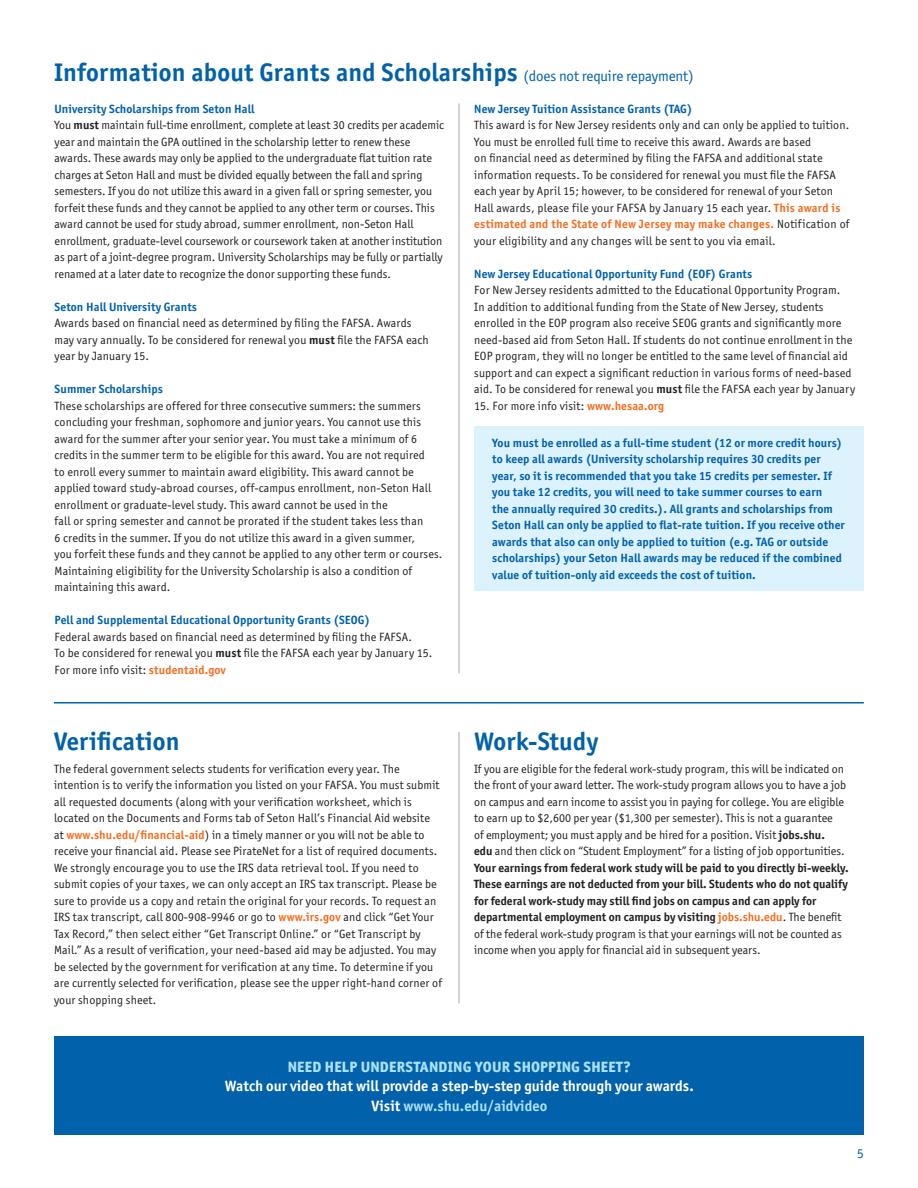
<style>
.page{position:relative;width:918px;height:1188px;background:#fff}
.page>*{position:absolute;margin:0;border:0;box-sizing:border-box;transform-origin:0 0}
.t1{font:700 25.5px "Officina Sans ITC Std";letter-spacing:.01em;color:#0161aa}
.t2{font:700 15px/19.5px "Officina Sans ITC Std";color:#fff;text-align:center}
.t3{font:800 15px "Officina Sans ITC Std";letter-spacing:.01em;color:#aae0f9}
.t4{font:13.5px "Officina Sans ITC Std";color:#0161aa}
.t5{font:12px/16.5px "Officina Sans ITC Std";letter-spacing:.01em;color:#231f20}
.t6{font:700 12px/16.5px "Officina Sans ITC Std";letter-spacing:.01em;color:#0161aa}
.s1{font-weight:400;font-size:15px}
.s2{font-weight:700;color:#0161aa}
.s3{font-weight:700}
.s4{font-weight:700;color:#f36e21}
.s5{color:#aae0f9}
</style>
<div class="page">
<hr style="left:54px;top:702px;width:810px;height:2px;background:#0161aa">
<div style="left:55px;top:1036px;width:809px;height:100px;background:#0161aa"></div>
<hr style="left:459px;top:104px;width:1px;height:570px;background:#a8a9ad">
<hr style="left:459px;top:732px;width:1px;height:272px;background:#a8a9ad">
<div style="left:474px;top:426px;width:390px;height:165px;background:#dcf2fc"></div>
<h1 class="t1" style="left:54px;top:57px;width:641px">Information about Grants and Scholarships <span class="s1">(does not require repayment)</span></h1>
<p class="t5" style="left:55px;top:100px;width:391px"><span class="s2">University Scholarships from Seton Hall<br></span>You <span class="s3">must</span> maintain full-time enrollment, complete at least 30 credits per academic year and maintain the GPA outlined in the scholarship letter to renew these awards. These awards may only be applied to the undergraduate flat tuition rate charges at Seton Hall and must be divided equally between the fall and spring semesters. If you do not utilize this award in a given fall or spring semester, you forfeit these funds and they cannot be applied to any other term or courses. This award cannot be used for study abroad, summer enrollment, non-Seton Hall enrollment, graduate-level coursework or coursework taken at another institution as part of a joint-degree program. University Scholarships may be fully or partially renamed at a later date to recognize the donor supporting these funds.</p>
<p class="t6" style="left:55px;top:298px;width:144px">Seton Hall University Grants</p>
<p class="t5" style="left:55px;top:315px;width:376px">Awards based on financial need as determined by filing the FAFSA. Awards may vary annually. To be considered for renewal you <span class="s3">must</span> file the FAFSA each year by January 15.</p>
<p class="t6" style="left:55px;top:381px;width:110px">Summer Scholarships</p>
<p class="t5" style="left:55px;top:397px;width:389px">These scholarships are offered for three consecutive summers: the summers concluding your freshman, sophomore and junior years. You cannot use this award for the summer after your senior year. You must take a minimum of 6 credits in the summer term to be eligible for this award. You are not required<br>to enroll every summer to maintain award eligibility. This award cannot be applied toward study-abroad courses, off-campus enrollment, non-Seton Hall enrollment or graduate-level study. This award cannot be used in the<br>fall or spring semester and cannot be prorated if the student takes less than<br>6 credits in the summer. If you do not utilize this award in a given summer,<br>you forfeit these funds and they cannot be applied to any other term or courses.<br>Maintaining eligibility for the University Scholarship is also a condition of maintaining this award.</p>
<p class="t6" style="left:55px;top:612px;width:317px">Pell and Supplemental Educational Opportunity Grants (SEOG)</p>
<p class="t5" style="left:55px;top:628px;width:379px">Federal awards based on financial need as determined by filing the FAFSA.<br>To be considered for renewal you <span class="s3">must</span> file the FAFSA each year by January 15.<br>For more info visit: <span class="s4">studentaid.gov</span></p>
<h1 class="t1" style="left:54px;top:726px;width:127px">Verification</h1>
<p class="t5" style="left:54px;top:760px;width:389px">The federal government selects students for verification every year. The intention is to verify the information you listed on your FAFSA. You must submit all requested documents (along with your verification worksheet, which is located on the Documents and Forms tab of Seton Hall’s Financial Aid website at <span class="s4">www.shu.edu/financial-aid</span>) in a timely manner or you will not be able to receive your financial aid. Please see PirateNet for a list of required documents.<br>We strongly encourage you to use the IRS data retrieval tool. If you need to submit copies of your taxes, we can only accept an IRS tax transcript. Please be sure to provide us a copy and retain the original for your records. To request an IRS tax transcript, call 800-908-9946 or go to <span class="s4">www.irs.gov</span> and click “Get Your Tax Record,” then select either “Get Transcript Online.” or “Get Transcript by Mail.” As a result of verification, your need-based aid may be adjusted. You may be selected by the government for verification at any time. To determine if you are currently selected for verification, please see the upper right-hand corner of your shopping sheet.</p>
<p class="t6" style="left:474px;top:100px;width:220px">New Jersey Tuition Assistance Grants (TAG)</p>
<p class="t5" style="left:474px;top:117px;width:377px">This award is for New Jersey residents only and can only be applied to tuition.<br>You must be enrolled full time to receive this award. Awards are based<br>on financial need as determined by filing the FAFSA and additional state information requests. To be considered for renewal you must file the FAFSA each year by April 15; however, to be considered for renewal of your Seton Hall awards, please file your FAFSA by January 15 each year. <span class="s4">This award is estimated and the State of New Jersey may make changes.</span> Notification of your eligibility and any changes will be sent to you via email.</p>
<p class="t6" style="left:474px;top:265px;width:279px">New Jersey Educational Opportunity Fund (EOF) Grants</p>
<p class="t5" style="left:474px;top:282px;width:382px">For New Jersey residents admitted to the Educational Opportunity Program.<br>In addition to additional funding from the State of New Jersey, students enrolled in the EOP program also receive SEOG grants and significantly more need-based aid from Seton Hall. If students do not continue enrollment in the EOP program, they will no longer be entitled to the same level of financial aid support and can expect a significant reduction in various forms of need-based aid. To be considered for renewal you <span class="s3">must</span> file the FAFSA each year by January</p>
<p class="t5" style="left:474px;top:397px;width:191px">15. For more info visit: <span class="s4">www.hesaa.org</span></p>
<p class="t6" style="left:492px;top:434px;width:354px">You must be enrolled as a full-time student (12 or more credit hours) to keep all awards (University scholarship requires 30 credits per year, so it is recommended that you take 15 credits per semester. If you take 12 credits, you will need to take summer courses to earn<br>the annually required 30 credits.). All grants and scholarships from Seton Hall can only be applied to flat-rate tuition. If you receive other awards that also can only be applied to tuition (e.g. TAG or outside scholarships) your Seton Hall awards may be reduced if the combined value of tuition-only aid exceeds the cost of tuition.</p>
<h1 class="t1" style="left:474px;top:726px;width:126px">Work-Study</h1>
<p class="t5" style="left:474px;top:760px;width:376px">If you are eligible for the federal work-study program, this will be indicated on the front of your award letter. The work-study program allows you to have a job on campus and earn income to assist you in paying for college. You are eligible to earn up to $2,600 per year ($1,300 per semester). This is not a guarantee<br>of employment; you must apply and be hired for a position. Visit <span class="s3">jobs.shu.<br>edu</span> and then click on “Student Employment” for a listing of job opportunities.<br><span class="s3">Your earnings from federal work study will be paid to you directly bi-weekly.<br>These earnings are not deducted from your bill. Students who do not qualify for federal work-study may still find jobs on campus and can apply for departmental employment on campus by visiting</span> <span class="s4">jobs.shu.edu</span>. The benefit of the federal work-study program is that your earnings will not be counted as income when you apply for financial aid in subsequent years.</p>
<p class="t3" style="left:288px;top:1057px;width:345px">NEED HELP UNDERSTANDING YOUR SHOPPING SHEET?</p>
<p class="t2" style="left:225px;top:1076px;width:470px">Watch our video that will provide a step-by-step guide through your awards.<br>Visit <span class="s5">www.shu.edu/aidvideo</span></p>
<p class="t4" style="left:857px;top:1146px;width:8px">5</p>
</div>
